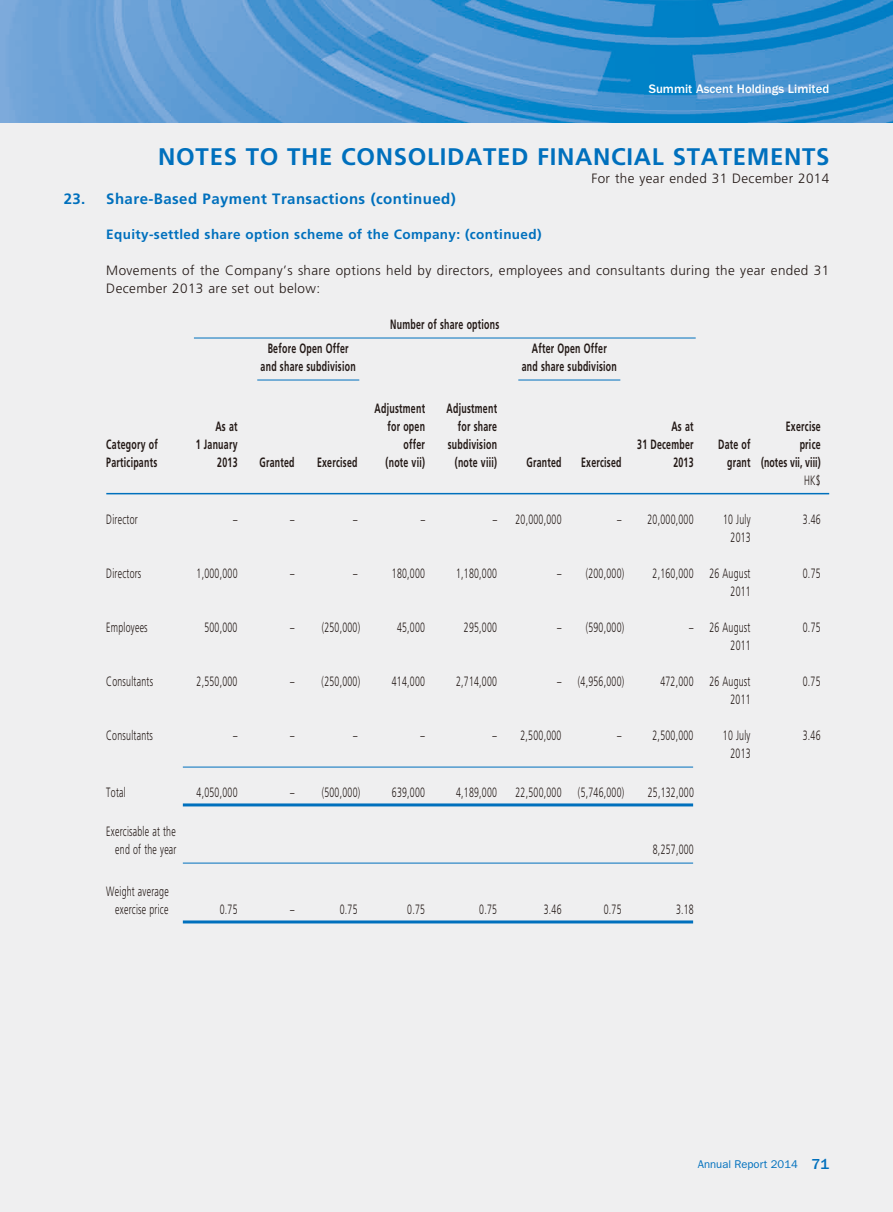
<style>
.page{position:relative;width:893px;height:1212px;background:#efeff0}
.page>*{position:absolute;margin:0;border:0;box-sizing:border-box;transform-origin:0 0}
.t1{font:700 24px "Frutiger LT Std";letter-spacing:.03em;color:#0070bd}
.t2{font:700 15px "Frutiger LT Std";letter-spacing:.03em;color:#0070bd}
.t3{font:300 13.5px/18px "Frutiger LT Std";letter-spacing:.03em;color:#231916;text-align:right;scale:.65 1}
.t4{font:700 13.5px "Frutiger LT Std";letter-spacing:.03em;color:#231916;scale:.65 1}
.t5{font:300 13.5px/18px "Frutiger LT Std";letter-spacing:.03em;color:#231916}
.t6{font:700 13.5px "Frutiger LT Std";letter-spacing:.03em;color:#0070bd}
.t7{font:700 13.5px "Frutiger LT Std";letter-spacing:.01em;color:#231916;scale:.65 1}
.t8{font:500 12.75px "ITC Franklin Gothic Std";color:#fff}
.t9{font:11.25px "ITC Franklin Gothic Std";color:#0070bd}
.s1{font-weight:500;font-size:15px}
</style>
<div class="page">
<img style="left:0;top:0;width:893px;height:123px">
<hr style="left:194px;top:338px;width:502px;height:1px;background:#0070bd">
<hr style="left:257px;top:380px;width:102px;height:1px;background:#0070bd">
<hr style="left:518px;top:380px;width:102px;height:1px;background:#0070bd">
<hr style="left:106px;top:493px;width:723px;height:1px;background:#0070bd">
<hr style="left:183px;top:767px;width:510px;height:1px;background:#0070bd">
<hr style="left:183px;top:803px;width:510px;height:3px;background:#0070bd">
<hr style="left:183px;top:863px;width:510px;height:1px;background:#0070bd">
<hr style="left:183px;top:920px;width:510px;height:3px;background:#0070bd">
<p class="t8" style="left:649px;top:82px;width:182px">Summit Ascent Holdings Limited</p>
<h1 class="t1" style="left:158px;top:142px;width:673px">NOTES TO THE CONSOLIDATED FINANCIAL STATEMENTS</h1>
<p class="t5" style="left:591px;top:169px;width:239px">For the year ended 31 December 2014</p>
<p class="t2" style="left:64px;top:190px;width:393px">23. Share-Based Payment Transactions (continued)</p>
<p class="t6" style="left:106px;top:226px;width:437px">Equity-settled share option scheme of the Company: (continued)</p>
<p class="t5" style="left:106px;top:261px;width:724px">Movements of the Company’s share options held by directors, employees and consultants during the year ended 31<br>December 2013 are set out below:</p>
<p class="t4" style="left:390px;top:316px;width:169px">Number of share options</p>
<p class="t4" style="left:268px;top:340px;width:126px">Before Open Offer</p>
<p class="t4" style="left:532px;top:340px;width:117px">After Open Offer</p>
<p class="t4" style="left:261px;top:358px;width:148px">and share subdivision</p>
<p class="t4" style="left:522px;top:358px;width:148px">and share subdivision</p>
<p class="t4" style="left:375px;top:400px;width:79px">Adjustment</p>
<p class="t4" style="left:447px;top:400px;width:79px">Adjustment</p>
<p class="t4" style="left:215px;top:418px;width:36px">As at</p>
<p class="t4" style="left:387px;top:418px;width:59px">for open</p>
<p class="t4" style="left:458px;top:418px;width:62px">for share</p>
<p class="t4" style="left:671px;top:418px;width:36px">As at</p>
<p class="t4" style="left:786px;top:418px;width:55px">Exercise</p>
<p class="t4" style="left:106px;top:436px;width:81px">Category of</p>
<p class="t4" style="left:196px;top:436px;width:66px">1 January</p>
<p class="t4" style="left:404px;top:436px;width:35px">offer</p>
<p class="t4" style="left:448px;top:436px;width:77px">subdivision</p>
<p class="t4" style="left:637px;top:436px;width:88px">31 December</p>
<p class="t4" style="left:718px;top:436px;width:51px">Date of</p>
<p class="t4" style="left:800px;top:436px;width:34px">price</p>
<p class="t4" style="left:106px;top:454px;width:80px">Participants</p>
<p class="t4" style="left:217px;top:454px;width:33px">2013</p>
<p class="t4" style="left:259px;top:454px;width:56px">Granted</p>
<p class="t4" style="left:317px;top:454px;width:64px">Exercised</p>
<p class="t4" style="left:386px;top:454px;width:62px">(note vii)</p>
<p class="t4" style="left:455px;top:454px;width:66px">(note viii)</p>
<p class="t4" style="left:526px;top:454px;width:56px">Granted</p>
<p class="t4" style="left:581px;top:454px;width:64px">Exercised</p>
<p class="t4" style="left:673px;top:454px;width:33px">2013</p>
<p class="t7" style="left:727px;top:454px;width:145px">grant (notes vii, viii)</p>
<p class="t3" style="left:804px;top:471px;width:27px">HK$</p>
<p class="t3" style="left:106px;top:510px;width:50px">Director</p>
<p class="t3" style="left:233px;top:510px;width:8px">–</p>
<p class="t3" style="left:290px;top:510px;width:8px">–</p>
<p class="t3" style="left:353px;top:510px;width:8px">–</p>
<p class="t3" style="left:421px;top:510px;width:8px">–</p>
<p class="t3" style="left:493px;top:510px;width:108px">– 20,000,000</p>
<p class="t3" style="left:617px;top:510px;width:119px">– 20,000,000</p>
<p class="t3" style="left:723px;top:510px;width:44px">10 July</p>
<p class="t3" style="left:803px;top:510px;width:29px">3.46</p>
<p class="t3" style="left:731px;top:528px;width:33px">2013</p>
<p class="t3" style="left:106px;top:564px;width:56px">Directors</p>
<p class="t3" style="left:197px;top:564px;width:65px">1,000,000</p>
<p class="t3" style="left:290px;top:564px;width:8px">–</p>
<p class="t3" style="left:353px;top:564px;width:8px">–</p>
<p class="t3" style="left:392px;top:564px;width:53px">180,000</p>
<p class="t3" style="left:456px;top:564px;width:65px">1,180,000</p>
<p class="t3" style="left:557px;top:564px;width:105px">– (200,000)</p>
<p class="t3" style="left:653px;top:564px;width:152px">2,160,000 26 August</p>
<p class="t3" style="left:803px;top:564px;width:29px">0.75</p>
<p class="t3" style="left:730px;top:582px;width:33px">2011</p>
<p class="t3" style="left:106px;top:618px;width:65px">Employees</p>
<p class="t3" style="left:204px;top:618px;width:53px">500,000</p>
<p class="t3" style="left:290px;top:618px;width:109px">– (250,000)</p>
<p class="t3" style="left:397px;top:618px;width:45px">45,000</p>
<p class="t3" style="left:464px;top:618px;width:53px">295,000</p>
<p class="t3" style="left:557px;top:618px;width:105px">– (590,000)</p>
<p class="t3" style="left:689px;top:618px;width:96px">– 26 August</p>
<p class="t3" style="left:803px;top:618px;width:29px">0.75</p>
<p class="t3" style="left:730px;top:636px;width:33px">2011</p>
<p class="t3" style="left:106px;top:672px;width:74px">Consultants</p>
<p class="t3" style="left:197px;top:672px;width:65px">2,550,000</p>
<p class="t3" style="left:290px;top:672px;width:109px">– (250,000)</p>
<p class="t3" style="left:392px;top:672px;width:53px">414,000</p>
<p class="t3" style="left:456px;top:672px;width:65px">2,714,000</p>
<p class="t3" style="left:557px;top:672px;width:105px">– (4,956,000)</p>
<p class="t3" style="left:660px;top:672px;width:140px">472,000 26 August</p>
<p class="t3" style="left:803px;top:672px;width:29px">0.75</p>
<p class="t3" style="left:730px;top:690px;width:33px">2011</p>
<p class="t3" style="left:106px;top:726px;width:74px">Consultants</p>
<p class="t3" style="left:233px;top:726px;width:8px">–</p>
<p class="t3" style="left:290px;top:726px;width:8px">–</p>
<p class="t3" style="left:353px;top:726px;width:8px">–</p>
<p class="t3" style="left:421px;top:726px;width:8px">–</p>
<p class="t3" style="left:493px;top:726px;width:108px">– 2,500,000</p>
<p class="t3" style="left:617px;top:726px;width:119px">– 2,500,000</p>
<p class="t3" style="left:723px;top:726px;width:44px">10 July</p>
<p class="t3" style="left:803px;top:726px;width:29px">3.46</p>
<p class="t3" style="left:730px;top:744px;width:33px">2013</p>
<p class="t3" style="left:106px;top:783px;width:32px">Total</p>
<p class="t3" style="left:197px;top:783px;width:65px">4,050,000</p>
<p class="t3" style="left:290px;top:783px;width:109px">– (500,000)</p>
<p class="t3" style="left:392px;top:783px;width:53px">639,000</p>
<p class="t3" style="left:456px;top:783px;width:65px">4,189,000</p>
<p class="t3" style="left:515px;top:783px;width:169px">22,500,000 (5,746,000)</p>
<p class="t3" style="left:648px;top:783px;width:72px">25,132,000</p>
<p class="t3" style="left:106px;top:822px;width:110px">Exercisable at the end of the year</p>
<p class="t3" style="left:653px;top:840px;width:65px">8,257,000</p>
<p class="t3" style="left:106px;top:882px;width:98px">Weight average exercise price</p>
<p class="t3" style="left:220px;top:900px;width:29px">0.75</p>
<p class="t3" style="left:290px;top:900px;width:8px">–</p>
<p class="t3" style="left:340px;top:900px;width:29px">0.75</p>
<p class="t3" style="left:407px;top:900px;width:29px">0.75</p>
<p class="t3" style="left:479px;top:900px;width:29px">0.75</p>
<p class="t3" style="left:544px;top:900px;width:29px">3.46</p>
<p class="t3" style="left:604px;top:900px;width:29px">0.75</p>
<p class="t3" style="left:676px;top:900px;width:29px">3.18</p>
<p class="t9" style="left:698px;top:1157px;width:133px">Annual Report 2014 <span class="s1">71</span></p>
</div>
